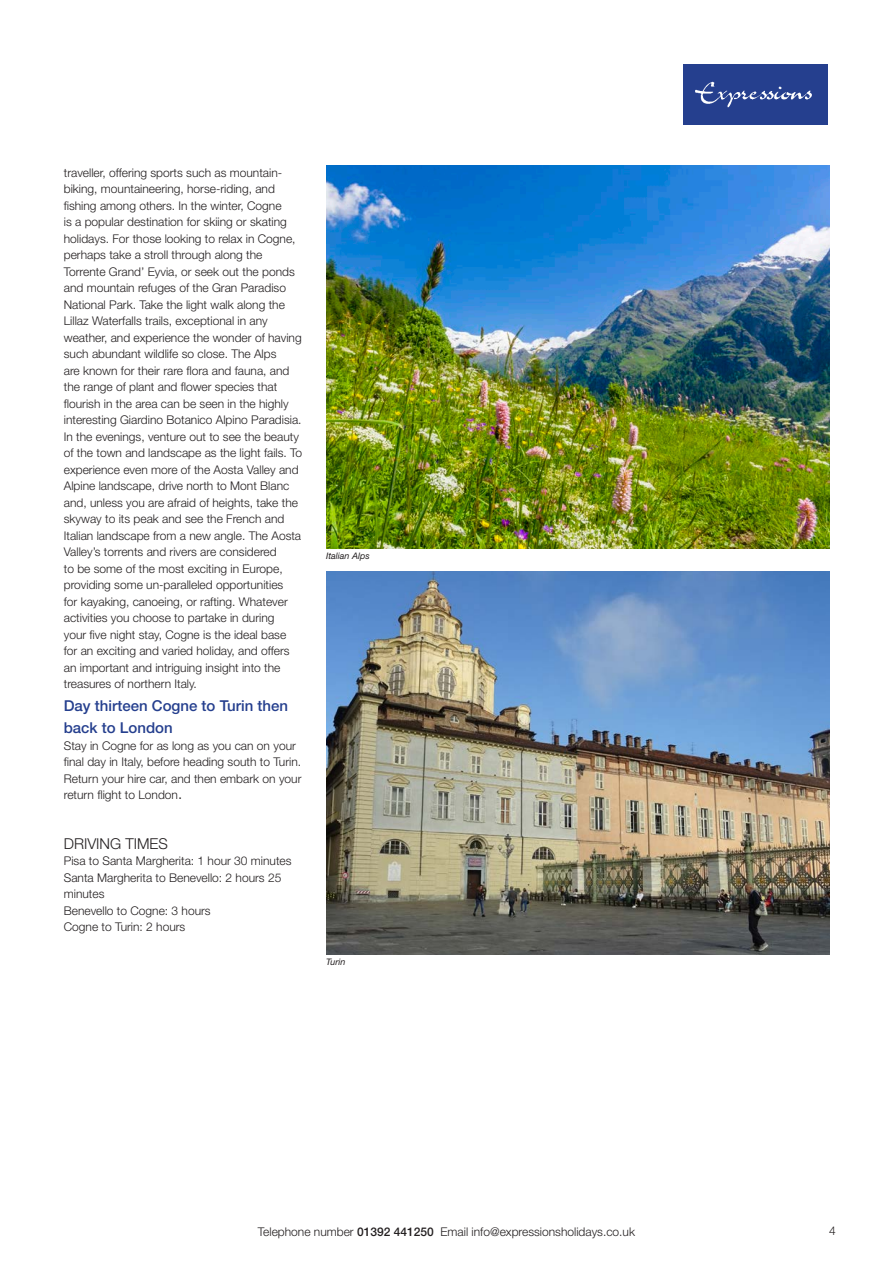
<style>
.page{position:relative;width:893px;height:1263px;background:#fff}
.page>*{position:absolute;margin:0;border:0;box-sizing:border-box;transform-origin:0 0}
.bold_large_text{font:500 15px/22.5px "Helvetica Neue LT Std";color:#253f8e}
.sub_head{font:300 15px "Helvetica Neue LT Std";color:#231f20}
.text{font:300 12px/16.5px "Helvetica Neue LT Std";color:#231f20}
.t1{font:italic 9px "Helvetica Neue LT Std";color:#231f20}
.s1{font-size:15px}
.s2{font-weight:500}
</style>
<div class="page">
<div style="left:683px;top:64px;width:145px;height:60px;background:#253f8e"></div>
<img style="left:695px;top:81px;width:117px;height:27px">
<img style="left:326px;top:165px;width:503px;height:383px">
<img style="left:326px;top:571px;width:503px;height:383px">
<p class="text" style="left:64px;top:164px;width:240px">traveller, offering sports such as mountain&shy;biking, mountaineering, horse-riding, and fishing among others. In the winter, Cogne<br>is a popular destination for skiing or skating holidays. For those looking to relax in Cogne, perhaps take a stroll through along the Torrente Grand’ Eyvia, or seek out the ponds and mountain refuges of the Gran Paradiso National Park. Take the light walk along the Lillaz Waterfalls trails, exceptional in any weather, and experience the wonder of having such abundant wildlife so close. The Alps<br>are known for their rare flora and fauna, and the range of plant and flower species that flourish in the area can be seen in the highly interesting Giardino Botanico Alpino Paradisia.<br>In the evenings, venture out to see the beauty of the town and landscape as the light fails. To experience even more of the Aosta Valley and Alpine landscape, drive north to Mont Blanc and, unless you are afraid of heights, take the skyway to its peak and see the French and Italian landscape from a new angle. The Aosta Valley’s torrents and rivers are considered<br>to be some of the most exciting in Europe, providing some un-paralleled opportunities<br>for kayaking, canoeing, or rafting. Whatever activities you choose to partake in during<br>your five night stay, Cogne is the ideal base for an exciting and varied holiday, and offers an important and intriguing insight into the treasures of northern Italy.</p>
<p class="bold_large_text" style="left:64px;top:694px;width:226px">Day thirteen Cogne to Turin then back to London</p>
<p class="text" style="left:64px;top:737px;width:239px">Stay in Cogne for as long as you can on your final day in Italy, before heading south to Turin.<br>Return your hire car, and then embark on your return flight to London<span class="s1">.</span></p>
<p class="sub_head" style="left:64px;top:834px;width:106px">DRIVING TIMES</p>
<p class="text" style="left:64px;top:852px;width:229px">Pisa to Santa Margherita: 1 hour 30 minutes</p>
<p class="text" style="left:64px;top:869px;width:219px">Santa Margherita to Benevello: 2 hours 25 minutes</p>
<p class="text" style="left:64px;top:902px;width:148px">Benevello to Cogne: 3 hours</p>
<p class="text" style="left:64px;top:918px;width:123px">Cogne to Turin: 2 hours</p>
<p class="t1" style="left:326px;top:550px;width:45px">Italian Alps</p>
<p class="t1" style="left:326px;top:956px;width:21px">Turin</p>
<p class="text" style="left:258px;top:1224px;width:379px">Telephone number <span class="s2">01392 441250</span> Email info@expressionsholidays.co.uk</p>
<p class="text" style="left:829px;top:1222px;width:8px">4</p>
</div>
